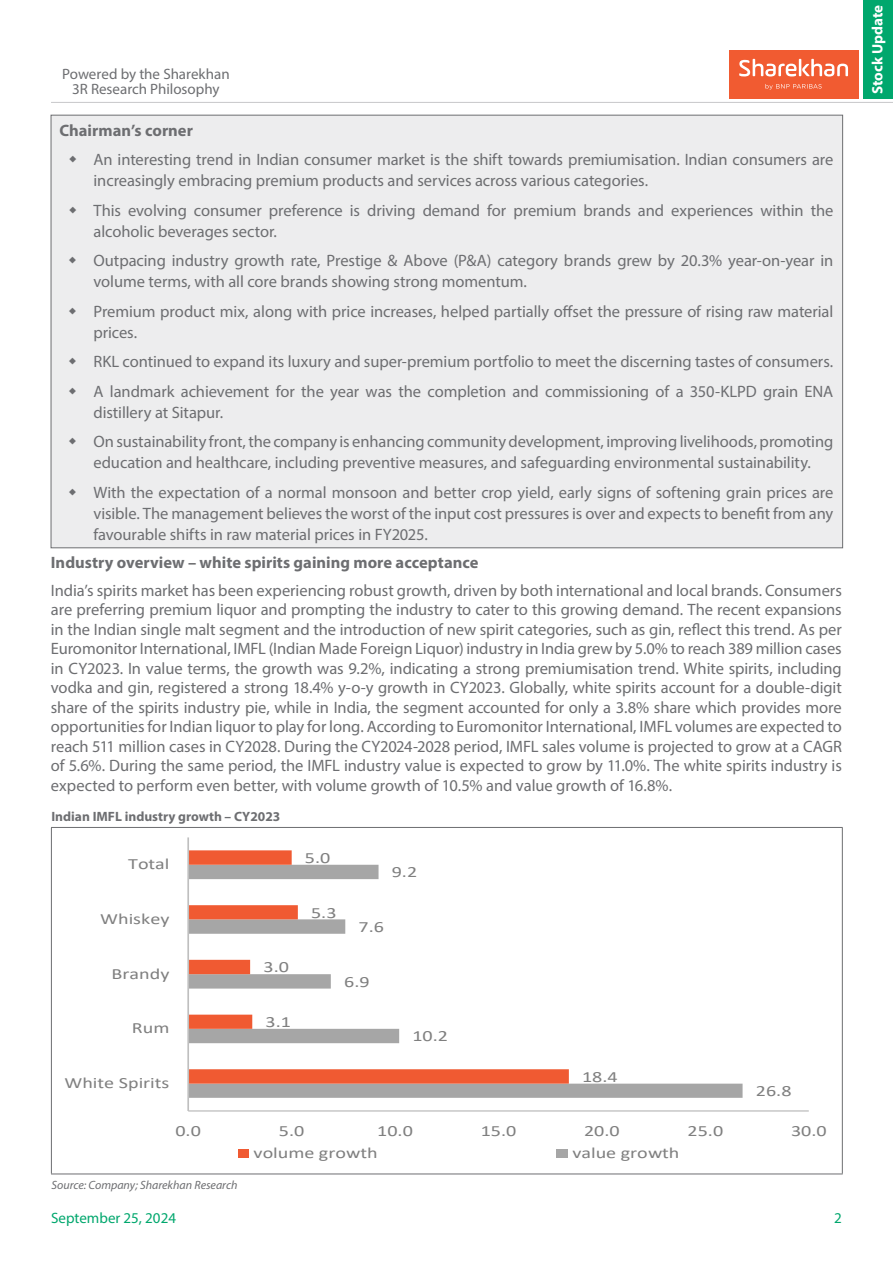
<style>
.page{position:relative;width:893px;height:1263px;background:#fff}
.page>*{position:absolute;margin:0;border:0;box-sizing:border-box;transform-origin:0 0}
.t1{font:16.5px/19.5px "Myriad Pro";letter-spacing:-.005em;color:#6d6e71}
.t2{font:700 16.5px "Myriad Pro";color:#6d6e71}
.t3{font:15.6px "Calibri";color:#7f7f7f;scale:1.29 1}
.t4{font:15px/15px "Myriad Pro";color:#6d6e71;text-align:center}
.t5{font:15px "Myriad Pro";color:#00a76d}
.t6{font:700 15px "Myriad Pro";color:#fff}
.t7{font:700 13.5px "Myriad Pro";color:#6d6e71}
.t8{font:italic 12px "Myriad Pro";color:#6d6e71}
</style>
<div class="page">
<hr style="left:51px;top:102px;width:842px;height:1px;background:#c7c8ca">
<div style="left:729px;top:50px;width:129px;height:49px;background:#f15b31"></div>
<svg style="left:739px;top:59px;width:109px;height:17px"></svg>
<svg style="left:765px;top:84px;width:57px;height:6px"></svg>
<div style="left:864px;top:0;width:29px;height:99px;background:#00a76d"></div>
<div style="left:51px;top:115px;width:792px;height:433px;background:#ededee;border:1px solid #6d6e71"></div>
<hr style="left:51px;top:828px;width:1px;height:345px;background:#6d6e71">
<hr style="left:51px;top:827px;width:792px;height:1px;background:#6d6e71">
<hr style="left:842px;top:828px;width:1px;height:345px;background:#6d6e71">
<hr style="left:51px;top:1173px;width:792px;height:1px;background:#6d6e71">
<svg style="left:189px;top:1083px;width:554px;height:15px;background:#a8a8a8"></svg>
<svg style="left:189px;top:850px;width:380px;height:234px"></svg>
<hr style="left:188px;top:1110px;width:621px;height:2px;background:#bfbfbf">
<hr style="left:187px;top:837px;width:2px;height:274px;background:#bfbfbf">
<div style="left:238px;top:1149px;width:11px;height:9px;background:#f05a32"></div>
<div style="left:556px;top:1149px;width:12px;height:9px;background:#a6a6a6"></div>
<p class="t4" style="left:62px;top:67px;width:169px">Powered by the Sharekhan<br>3R Research Philosophy</p>
<p class="t2" style="left:60px;top:119px;width:135px">Chairman’s corner</p>
<p class="t1" style="left:94px;top:149px;width:741px;line-height:21px">An interesting trend in Indian consumer market is the shift towards premiumisation. Indian consumers are increasingly embracing premium products and services across various categories.</p>
<p class="t1" style="left:94px;top:199px;width:741px;line-height:21px">This evolving consumer preference is driving demand for premium brands and experiences within the alcoholic beverages sector.</p>
<p class="t1" style="left:94px;top:250px;width:741px;line-height:21px">Outpacing industry growth rate, Prestige &amp; Above (P&amp;A) category brands grew by 20.3% year-on-year in volume terms, with all core brands showing strong momentum.</p>
<p class="t1" style="left:93px;top:300px;width:741px;line-height:21px">Premium product mix, along with price increases, helped partially offset the pressure of rising raw material prices.</p>
<p class="t1" style="left:93px;top:347px;width:741px;line-height:29.5px">RKL continued to expand its luxury and super-premium portfolio to meet the discerning tastes of consumers.<br>A landmark achievement for the year was the completion and commissioning of a 350-KLPD grain ENA</p>
<p class="t1" style="left:93px;top:397px;width:741px;line-height:29.5px">distillery at Sitapur.<br>On sustainability front, the company is enhancing community development, improving livelihoods, promoting</p>
<p class="t1" style="left:93px;top:448px;width:741px;line-height:29.5px">education and healthcare, including preventive measures, and safeguarding environmental sustainability.<br>With the expectation of a normal monsoon and better crop yield, early signs of softening grain prices are</p>
<p class="t1" style="left:93px;top:502px;width:741px;line-height:21px">visible. The management believes the worst of the input cost pressures is over and expects to benefit from any favourable shifts in raw material prices in FY2025.</p>
<p class="t2" style="left:51px;top:551px;width:429px">Industry overview – white spirits gaining more acceptance</p>
<p class="t1" style="left:51px;top:580px;width:792px;text-align:justify">India’s spirits market has been experiencing robust growth, driven by both international and local brands. Consumers are preferring premium liquor and prompting the industry to cater to this growing demand. The recent expansions in the Indian single malt segment and the introduction of new spirit categories, such as gin, reflect this trend. As per Euromonitor International, IMFL (Indian Made Foreign Liquor) industry in India grew by 5.0% to reach 389 million cases in CY2023. In value terms, the growth was 9.2%, indicating a strong premiumisation trend. White spirits, including vodka and gin, registered a strong 18.4% y-o-y growth in CY2023. Globally, white spirits account for a double-digit share of the spirits industry pie, while in India, the segment accounted for only a 3.8% share which provides more opportunities for Indian liquor to play for long. According to Euromonitor International, IMFL volumes are expected to reach 511 million cases in CY2028. During the CY2024-2028 period, IMFL sales volume is projected to grow at a CAGR of 5.6%. During the same period, the IMFL industry value is expected to grow by 11.0%. The white spirits industry is expected to perform even better, with volume growth of 10.5% and value growth of 16.8%.</p>
<p class="t7" style="left:51px;top:808px;width:230px">Indian IMFL industry growth – CY2023</p>
<p class="t3" style="left:128px;top:853px;width:34px">Total</p>
<p class="t3" style="left:305px;top:847px;width:21px">5.0</p>
<p class="t3" style="left:392px;top:861px;width:21px">9.2</p>
<p class="t3" style="left:100px;top:908px;width:55px">Whiskey</p>
<p class="t3" style="left:311px;top:901px;width:21px">5.3</p>
<p class="t3" style="left:359px;top:916px;width:21px">7.6</p>
<p class="t3" style="left:112px;top:962px;width:46px">Brandy</p>
<p class="t3" style="left:263px;top:956px;width:21px">3.0</p>
<p class="t3" style="left:344px;top:970px;width:21px">6.9</p>
<p class="t3" style="left:132px;top:1017px;width:31px">Rum</p>
<p class="t3" style="left:266px;top:1011px;width:21px">3.1</p>
<p class="t3" style="left:412px;top:1025px;width:29px">10.2</p>
<p class="t3" style="left:64px;top:1072px;width:83px">White Spirits</p>
<p class="t3" style="left:582px;top:1066px;width:29px">18.4</p>
<p class="t3" style="left:756px;top:1080px;width:29px">26.8</p>
<p class="t3" style="left:175px;top:1119px;width:21px">0.0</p>
<p class="t3" style="left:279px;top:1119px;width:21px">5.0</p>
<p class="t3" style="left:377px;top:1119px;width:29px">10.0</p>
<p class="t3" style="left:481px;top:1119px;width:29px">15.0</p>
<p class="t3" style="left:584px;top:1119px;width:29px">20.0</p>
<p class="t3" style="left:688px;top:1119px;width:29px">25.0</p>
<p class="t3" style="left:791px;top:1119px;width:29px">30.0</p>
<p class="t8" style="left:51px;top:1177px;width:188px">Source: Company; Sharekhan Research</p>
<p class="t3" style="left:254px;top:1142px;width:98px">volume growth</p>
<p class="t3" style="left:572px;top:1142px;width:84px">value growth</p>
<p class="t5" style="left:51px;top:1209px;width:127px">September 25, 2024</p>
<p class="t5" style="left:834px;top:1209px;width:9px">2</p>
<p class="t6" style="left:867px;top:94px;width:91px;rotate:-90deg">Stock Update</p>
</div>
